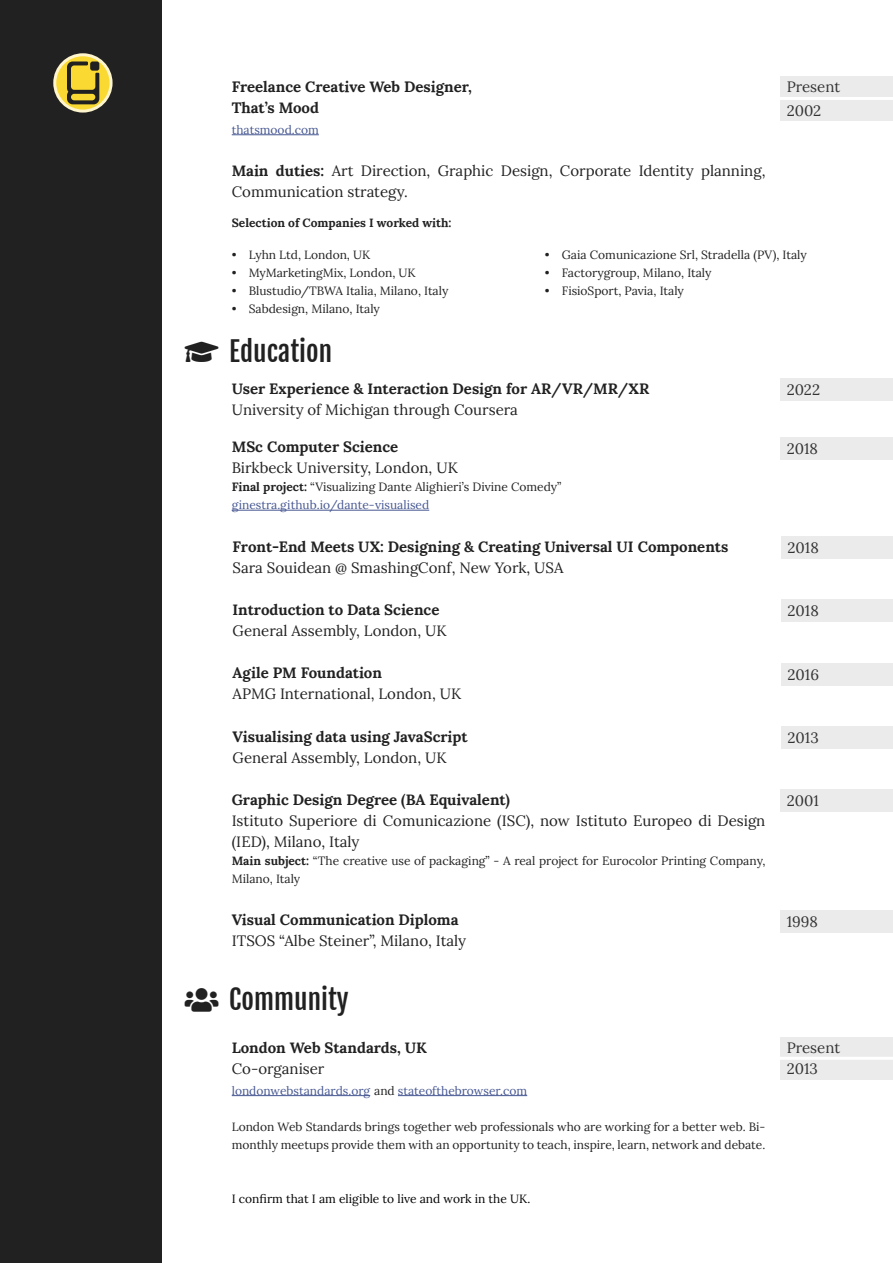
<style>
.page{position:relative;width:893px;height:1263px;background:#fff}
.page>*{position:absolute;margin:0;border:0;box-sizing:border-box;transform-origin:0 0}
.t1{font:27px "Fjalla One";color:#212121}
.t2{font:15px/21px "Lora";color:#212121}
.t3{font:700 15px/21px "Lora";color:#212121}
.t4{font:15px/24px "Lora";color:#333}
.t5{font:12px/18px "Lora";color:#212121}
.t6{font:12px "Lora";color:#465792}
.t7{font:12px "Lora";color:#000}
.t8{font:700 12px "Lora";color:#212121}
.s1{font-weight:700}
.s2{color:#465792}
.s3{color:#212121}
</style>
<div class="page">
<div style="left:0;top:0;width:162px;height:1263px;background:#212121"></div>
<svg style="left:55px;top:55px;width:56px;height:56px"></svg>
<div style="left:53px;top:53px;width:60px;height:60px;border:3px solid #fef5cc;border-radius:50%"></div>
<svg style="left:67px;top:61px;width:32px;height:43px"></svg>
<div style="left:90px;top:61px;width:9px;height:10px;background:#212121;border-radius:2px"></div>
<hr style="left:232px;top:510px;width:197px;height:1px;background:#465792">
<div style="left:781px;top:437px;width:112px;height:22px;background:#ebebeb"></div>
<div style="left:781px;top:790px;width:112px;height:22px;background:#ebebeb"></div>
<div style="left:781px;top:910px;width:112px;height:22px;background:#ebebeb"></div>
<hr style="left:232px;top:134px;width:87px;height:1px;background:#465792">
<div style="left:781px;top:77px;width:112px;height:44px;background:#ebebeb"></div>
<hr style="left:778px;top:97px;width:115px;height:3px;background:#fff">
<div style="left:782px;top:536px;width:111px;height:22px;background:#ebebeb"></div>
<div style="left:782px;top:600px;width:111px;height:22px;background:#ebebeb"></div>
<div style="left:782px;top:663px;width:111px;height:22px;background:#ebebeb"></div>
<div style="left:782px;top:726px;width:111px;height:22px;background:#ebebeb"></div>
<hr style="left:232px;top:1095px;width:138px;height:1px;background:#465792">
<hr style="left:398px;top:1095px;width:129px;height:1px;background:#465792">
<div style="left:781px;top:1037px;width:112px;height:43px;background:#ebebeb"></div>
<hr style="left:778px;top:1057px;width:115px;height:3px;background:#fff">
<div style="left:781px;top:379px;width:112px;height:22px;background:#ebebeb"></div>
<p class="t3" style="left:232px;top:74px;width:242px">Freelance Creative Web Designer,<br>That’s Mood</p>
<p class="t6" style="left:232px;top:120px;width:89px">thatsmood.com</p>
<p class="t2" style="left:232px;top:159px;width:535px"><span class="s1">Main duties:</span> Art Direction, Graphic Design, Corporate Identity planning,<br>Communication strategy.</p>
<p class="t8" style="left:232px;top:212px;width:221px">Selection of Companies I worked with:</p>
<p class="t4" style="left:787px;top:74px;width:55px">Present<br>2002</p>
<p class="t5" style="left:232px;top:245px;width:140px">• Lyhn Ltd, London, UK</p>
<p class="t5" style="left:232px;top:263px;width:186px">• MyMarketingMix, London, UK</p>
<p class="t5" style="left:232px;top:281px;width:218px">• Blustudio/TBWA Italia, Milano, Italy</p>
<p class="t5" style="left:232px;top:299px;width:150px">• Sabdesign, Milano, Italy</p>
<h1 class="t1" style="left:229px;top:335px;width:104px">Education</h1>
<p class="t5" style="left:545px;top:245px;width:263px">• Gaia Comunicazione Srl, Stradella (PV), Italy</p>
<p class="t5" style="left:545px;top:263px;width:168px">• Factorygroup, Milano, Italy</p>
<p class="t5" style="left:545px;top:281px;width:141px">• FisioSport, Pavia, Italy</p>
<p class="t3" style="left:232px;top:376px;width:419px">User Experience &amp; Interaction Design for AR/VR/MR/XR</p>
<p class="t2" style="left:232px;top:398px;width:288px">University of Michigan through Coursera</p>
<p class="t4" style="left:787px;top:377px;width:35px">2022</p>
<p class="t3" style="left:232px;top:435px;width:168px">MSc Computer Science</p>
<p class="t2" style="left:232px;top:456px;width:228px">Birkbeck University, London, UK</p>
<p class="t5" style="left:232px;top:477px;width:331px"><span class="s1">Final project:</span> “Visualizing Dante Alighieri’s Divine Comedy” <span class="s2">ginestra.github.io/dante-visualised</span></p>
<p class="t4" style="left:787px;top:435px;width:33px">2018</p>
<p class="t3" style="left:233px;top:534px;width:497px">Front-End Meets UX: Designing &amp; Creating Universal UI Components</p>
<p class="t2" style="left:233px;top:556px;width:332px">Sara Souidean @ SmashingConf, New York, USA</p>
<p class="t4" style="left:788px;top:535px;width:33px">2018</p>
<p class="t3" style="left:233px;top:597px;width:208px">Introduction to Data Science</p>
<p class="t2" style="left:233px;top:619px;width:215px">General Assembly, London, UK</p>
<p class="t4" style="left:788px;top:598px;width:33px">2018</p>
<p class="t3" style="left:233px;top:661px;width:151px">Agile PM Foundation</p>
<p class="t2" style="left:233px;top:682px;width:230px">APMG International, London, UK</p>
<p class="t4" style="left:788px;top:661px;width:33px">2016</p>
<p class="t3" style="left:233px;top:724px;width:237px">Visualising data using JavaScript</p>
<p class="t2" style="left:233px;top:746px;width:215px">General Assembly, London, UK</p>
<p class="t4" style="left:788px;top:724px;width:33px">2013</p>
<p class="t3" style="left:232px;top:787px;width:280px">Graphic Design Degree (BA Equivalent)</p>
<p class="t2" style="left:232px;top:809px;width:535px">Istituto Superiore di Comunicazione (ISC), now Istituto Europeo di Design (IED), Milano, Italy</p>
<p class="t5" style="left:232px;top:851px;width:535px"><span class="s1">Main subject:</span> “The creative use of packaging” - A real project for Eurocolor Printing Company,<br>Milano, Italy</p>
<p class="t4" style="left:787px;top:788px;width:34px">2001</p>
<p class="t3" style="left:232px;top:908px;width:228px">Visual Communication Diploma</p>
<p class="t2" style="left:232px;top:929px;width:236px">ITSOS “Albe Steiner”, Milano, Italy</p>
<p class="t4" style="left:787px;top:908px;width:33px">1998</p>
<h1 class="t1" style="left:229px;top:983px;width:121px">Community</h1>
<p class="t3" style="left:232px;top:1035px;width:197px">London Web Standards, UK</p>
<p class="t2" style="left:232px;top:1057px;width:94px">Co-organiser</p>
<p class="t6" style="left:232px;top:1081px;width:297px">londonwebstandards.org <span class="s3">and</span> stateofthebrowser.com</p>
<p class="t5" style="left:232px;top:1117px;width:535px">London Web Standards brings together web professionals who are working for a better web. Bi&shy;monthly meetups provide them with an opportunity to teach, inspire, learn, network and debate.</p>
<p class="t4" style="left:787px;top:1036px;width:55px;line-height:21px">Present<br>2013</p>
<p class="t7" style="left:232px;top:1189px;width:300px">I confirm that I am eligible to live and work in the UK.</p>
</div>
